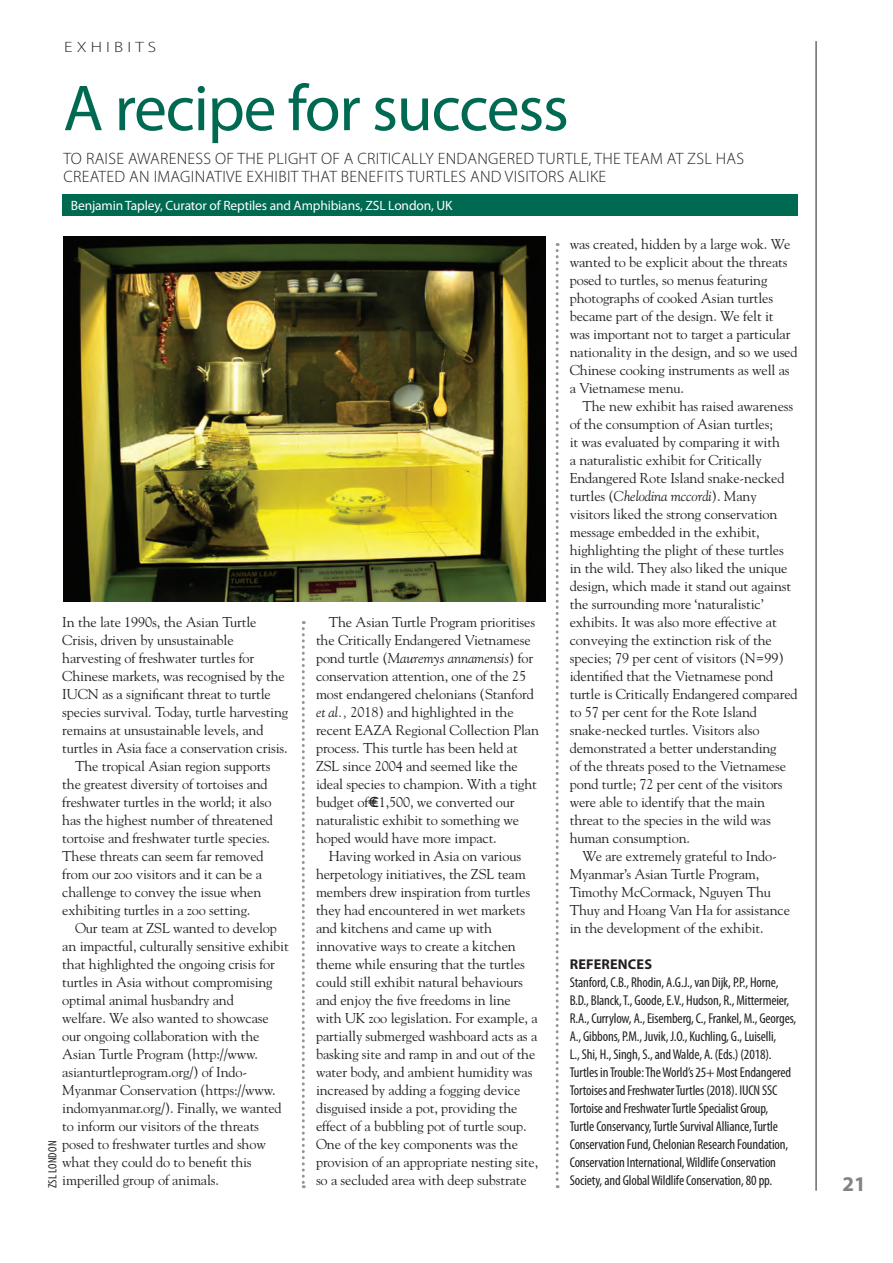
<style>
.page{position:relative;width:893px;height:1263px;background:#fff}
.page>*{position:absolute;margin:0;border:0;box-sizing:border-box;transform-origin:0 0}
.t1{font:65.55px "Myriad Pro";letter-spacing:-.02em;color:#006951}
.t2{font:700 21px "Myriad Pro";color:#808285}
.t3{font:300 16.5px/18px "Myriad Pro";letter-spacing:.02em;color:#231f20}
.t4{font:300 15px "Myriad Pro";letter-spacing:.23em;color:#231f20;scale:1.2 1}
.t5{font:14.25px/18px "Goudy";letter-spacing:-.01em;color:#231f20}
.t6{font:condensed 14.25px/18px "Myriad Pro";letter-spacing:-.01em;color:#231f20}
.footnote{font:700 14.25px "Myriad Pro";letter-spacing:.01em;color:#231f20}
.t7{font:13.5px "Myriad Pro";letter-spacing:-.01em;color:#fff}
.t8{font:condensed 12px "Myriad Pro";letter-spacing:.02em;color:#231f20}
.s1{font-style:italic}
.s2{font-family:"Myriad Pro"}
</style>
<div class="page">
<hr style="left:816px;top:41px;width:1px;height:1150px;background:#231f20">
<div style="left:62px;top:194px;width:736px;height:21px;background:#006951"></div>
<svg style="left:302px;top:621px;width:3px;height:567px"></svg>
<svg style="left:556px;top:243px;width:3px;height:945px"></svg>
<img style="left:64px;top:237px;width:482px;height:365px">
<p class="t4" style="left:64px;top:38px;width:78px">EXHIBITS</p>
<p class="t1" style="left:63px;top:68px;width:507px">A recipe for success</p>
<p class="t3" style="left:63px;top:149px;width:682px">TO RAISE AWARENESS OF THE PLIGHT OF A CRITICALLY ENDANGERED TURTLE, THE TEAM AT ZSL HAS<br>CREATED AN IMAGINATIVE EXHIBIT THAT BENEFITS TURTLES AND VISITORS ALIKE</p>
<p class="t7" style="left:71px;top:197px;width:383px">Benjamin Tapley, Curator of Reptiles and Amphibians, ZSL London, UK</p>
<p class="t5" style="left:62px;top:613px;width:227px">In the late 1990s, the Asian Turtle Crisis, driven by unsustainable harvesting of freshwater turtles for Chinese markets, was recognised by the IUCN as a significant threat to turtle species survival. Today, turtle harvesting remains at unsustainable levels, and turtles in Asia face a conservation crisis.</p>
<p class="t5" style="left:62px;top:757px;width:212px;text-indent:13px">The tropical Asian region supports the greatest diversity of tortoises and freshwater turtles in the world; it also has the highest number of threatened tortoise and freshwater turtle species.<br>These threats can seem far removed from our zoo visitors and it can be a challenge to convey the issue when exhibiting turtles in a zoo setting.</p>
<p class="t5" style="left:62px;top:919px;width:228px;text-indent:13px">Our team at ZSL wanted to develop an impactful, culturally sensitive exhibit that highlighted the ongoing crisis for turtles in Asia without compromising optimal animal husbandry and<br>welfare. We also wanted to showcase our ongoing collaboration with the Asian Turtle Program (http://www. asianturtleprogram.org/) of Indo-Myanmar Conservation (https://www. indomyanmar.org/). Finally, we wanted to inform our visitors of the threats posed to freshwater turtles and show what they could do to benefit this imperilled group of animals.</p>
<p class="t8" style="left:45px;top:1188px;width:49px;rotate:-90deg">ZSL LONDON</p>
<p class="t5" style="left:316px;top:613px;width:225px;text-indent:13px">The Asian Turtle Program prioritises the Critically Endangered Vietnamese pond turtle (<span class="s1">Mauremys annamensis</span>) for conservation attention, one of the 25 most endangered chelonians (Stanford <span class="s1">et al.,</span> 2018) and highlighted in the recent EAZA Regional Collection Plan process. This turtle has been held at ZSL since 2004 and seemed like the ideal species to champion. With a tight budget of€<span class="s2">€</span>1,500, we converted our naturalistic exhibit to something we hoped would have more impact.</p>
<p class="t5" style="left:316px;top:847px;width:224px;text-indent:13px">Having worked in Asia on various herpetology initiatives, the ZSL team members drew inspiration from turtles they had encountered in wet markets and kitchens and came up with innovative ways to create a kitchen theme while ensuring that the turtles could still exhibit natural behaviours and enjoy the five freedoms in line with UK zoo legislation. For example, a partially submerged washboard acts as a basking site and ramp in and out of the water body, and ambient humidity was increased by adding a fogging device disguised inside a pot, providing the effect of a bubbling pot of turtle soup.<br>One of the key components was the provision of an appropriate nesting site, so a secluded area with deep substrate</p>
<p class="t5" style="left:570px;top:235px;width:229px">was created, hidden by a large wok. We wanted to be explicit about the threats posed to turtles, so menus featuring photographs of cooked Asian turtles became part of the design. We felt it<br>was important not to target a particular nationality in the design, and so we used Chinese cooking instruments as well as a Vietnamese menu.</p>
<p class="t5" style="left:570px;top:397px;width:229px;text-indent:13px">The new exhibit has raised awareness of the consumption of Asian turtles;<br>it was evaluated by comparing it with<br>a naturalistic exhibit for Critically Endangered Rote Island snake-necked turtles (<span class="s1">Chelodina mccordi</span>). Many visitors liked the strong conservation message embedded in the exhibit, highlighting the plight of these turtles in the wild. They also liked the unique design, which made it stand out against the surrounding more ‘naturalistic’ exhibits. It was also more effective at conveying the extinction risk of the species; 79 per cent of visitors (N=99) identified that the Vietnamese pond turtle is Critically Endangered compared to 57 per cent for the Rote Island snake-necked turtles. Visitors also demonstrated a better understanding<br>of the threats posed to the Vietnamese pond turtle; 72 per cent of the visitors were able to identify that the main threat to the species in the wild was human consumption.</p>
<p class="t5" style="left:570px;top:847px;width:222px;text-indent:13px">We are extremely grateful to Indo-Myanmar’s Asian Turtle Program, Timothy McCormack, Nguyen Thu Thuy and Hoang Van Ha for assistance in the development of the exhibit.</p>
<p class="footnote" style="left:570px;top:955px;width:84px">REFERENCES</p>
<p class="t6" style="left:570px;top:973px;width:228px">Stanford, C.B., Rhodin, A.G.J., van Dijk, P.P., Horne, B.D., Blanck, T., Goode, E.V., Hudson, R., Mittermeier, R.A., Currylow, A., Eisemberg, C., Frankel, M., Georges, A., Gibbons, P.M., Juvik, J.O., Kuchling, G., Luiselli,<br>L., Shi, H., Singh, S., and Walde, A. (Eds.) (2018).<br>Turtles in Trouble: The World’s 25+ Most Endangered Tortoises and Freshwater Turtles (2018). IUCN SSC Tortoise and Freshwater Turtle Specialist Group, Turtle Conservancy, Turtle Survival Alliance, Turtle Conservation Fund, Chelonian Research Foundation, Conservation International, Wildlife Conservation Society, and Global Wildlife Conservation, 80 pp.</p>
<p class="t2" style="left:842px;top:1170px;width:25px">21</p>
</div>
